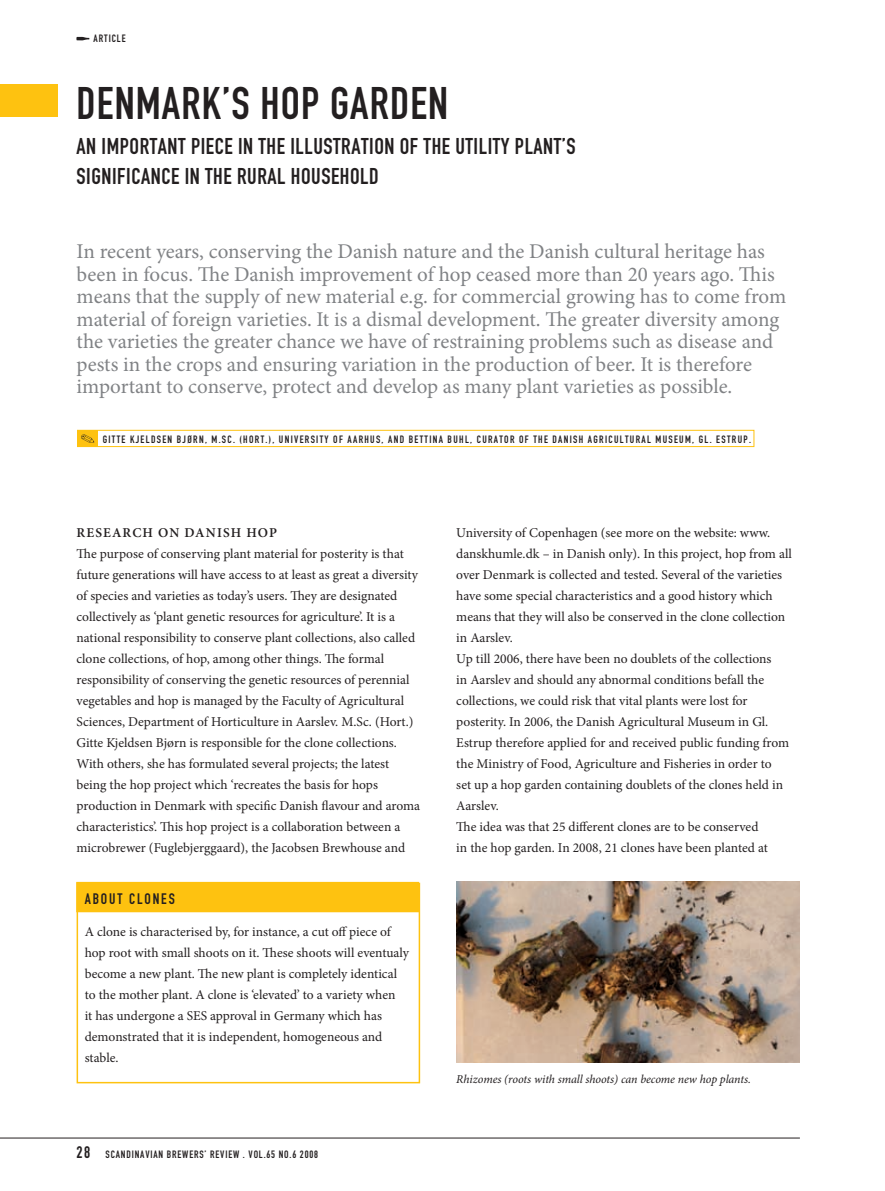
<style>
.page{position:relative;width:885px;height:1191px;background:#fff}
.page>*{position:absolute;margin:0;border:0;box-sizing:border-box;transform-origin:0 0}
.t1{font:45px "DIN Engschrift LT";letter-spacing:.025em;color:#231f20}
.t2{font:22.5px/30px "DIN Engschrift LT";letter-spacing:.025em;color:#231f20}
.t3{font:21px/22.5px "Minion Pro";letter-spacing:-.005em;color:#808285}
.t4{font:15px "DIN Engschrift LT";letter-spacing:.125em;color:#231f20}
.t5{font:13.5px/21px "Minion Pro";color:#231f20}
.t6{font:600 13.5px "Minion Pro";letter-spacing:.085em;color:#231f20}
.t7{font:italic 12px "Minion Pro";letter-spacing:-.005em;color:#231f20}
.t8{font:10.5px "DIN Engschrift LT";letter-spacing:.125em;color:#231f20}
.t9{font:10.5px "DIN Engschrift LT";letter-spacing:.08em;color:#231f20}
.t10{font:10.5px "DIN Engschrift LT";letter-spacing:.09em;color:#231f20}
.s1{font-size:16.5px}
</style>
<div class="page">
<hr style="left:0;top:1137px;width:799px;height:1px;background:#231f20">
<div style="left:0;top:85px;width:57px;height:32px;background:#fec210"></div>
<svg style="left:76px;top:37px;width:13px;height:3px"></svg>
<hr style="left:884px;top:85px;width:1px;height:32px;background:#fec210">
<div style="left:77px;top:882px;width:343px;height:201px;border:2px solid #fec210"></div>
<div style="left:77px;top:430px;width:677px;height:17px;border:1px solid #fec210"></div>
<div style="left:77px;top:430px;width:20px;height:16px;background:#fec210"></div>
<svg style="left:81px;top:434px;width:13px;height:8px"></svg>
<div style="left:76px;top:882px;width:343px;height:30px;background:#fec210"></div>
<img style="left:456px;top:882px;width:343px;height:180px">
<p class="t10" style="left:94px;top:32px;width:34px">ARTICLE</p>
<h1 class="t1" style="left:77px;top:77px;width:373px">DENMARK’S HOP GARDEN</h1>
<h2 class="t2" style="left:77px;top:131px;width:500px">AN IMPORTANT PIECE IN THE ILLUSTRATION OF THE UTILITY PLANT’S<br>SIGNIFICANCE IN THE RURAL HOUSEHOLD</h2>
<p class="t3" style="left:77px;top:240px;width:711px">In recent years, conserving the Danish nature and the Danish cultural heritage has been in focus. The Danish improvement of hop ceased more than 20 years ago. This means that the supply of new material e.g. for commercial growing has to come from material of foreign varieties. It is a dismal development. The greater diversity among the varieties the greater chance we have of restraining problems such as disease and pests in the crops and ensuring variation in the production of beer. It is therefore important to conserve, protect and develop as many plant varieties as possible.</p>
<p class="t8" style="left:103px;top:433px;width:649px">GITTE KJELDSEN BJØRN, M.SC. (HORT.), UNIVERSITY OF AARHUS, AND BETTINA BUHL, CURATOR OF THE DANISH AG RICULTURAL MUSEUM, GL. ESTRUP.</p>
<p class="t6" style="left:77px;top:525px;width:202px">RESEARCH ON DANISH HOP</p>
<p class="t5" style="left:77px;top:543px;width:345px">The purpose of conserving plant material for posterity is that future generations will have access to at least as great a diversity of species and varieties as today’s users. They are designated collectively as ‘plant genetic resources for agriculture’. It is a national responsibility to conserve plant collections, also called clone collections, of hop, among other things. The formal responsibility of conserving the genetic resources of perennial vegetables and hop is managed by the Faculty of Agricultural Sciences, Department of Horticulture in Aarslev. M.Sc. (Hort.)<br>Gitte Kjeldsen Bjørn is responsible for the clone collections.<br>With others, she has formulated several projects; the latest being the hop project which ‘recreates the basis for hops production in Denmark with specific Danish flavour and aroma characteristics’. This hop project is a collaboration between a microbrewer (Fuglebjerggaard), the Jacobsen Brewhouse and</p>
<p class="t4" style="left:85px;top:889px;width:92px">AB OUT CLONES</p>
<p class="t5" style="left:85px;top:921px;width:326px">A clone is characterised by, for instance, a cut off piece of hop root with small shoots on it. These shoots will eventualy become a new plant. The new plant is completely identical to the mother plant. A clone is ‘elevated’ to a variety when<br>it has undergone a SES approval in Germany which has demonstrated that it is independent, homogeneous and stable.</p>
<p class="t9" style="left:77px;top:1148px;width:243px"><span class="s1">28</span> SCANDINAVIAN BREWERS’ REVIEW . VOL.65 NO.6 2008</p>
<p class="t5" style="left:456px;top:522px;width:337px">University of Copenhagen (see more on the website: www. danskhumle.dk – in Danish only). In this project, hop from all over Denmark is collected and tested. Several of the varieties have some special characteristics and a good history which means that they will also be conserved in the clone collection in Aarslev.<br>Up till 2006, there have been no doublets of the collections<br>in Aarslev and should any abnormal conditions befall the collections, we could risk that vital plants were lost for posterity. In 2006, the Danish Agricultural Museum in Gl.<br>Estrup therefore applied for and received public funding from the Ministry of Food, Agriculture and Fisheries in order to<br>set up a hop garden containing doublets of the clones held in Aarslev.<br>The idea was that 25 different clones are to be conserved<br>in the hop garden. In 2008, 21 clones have been planted at</p>
<p class="t7" style="left:456px;top:1070px;width:296px">Rhizomes (roots with small shoots) can become new hop plants.</p>
</div>
